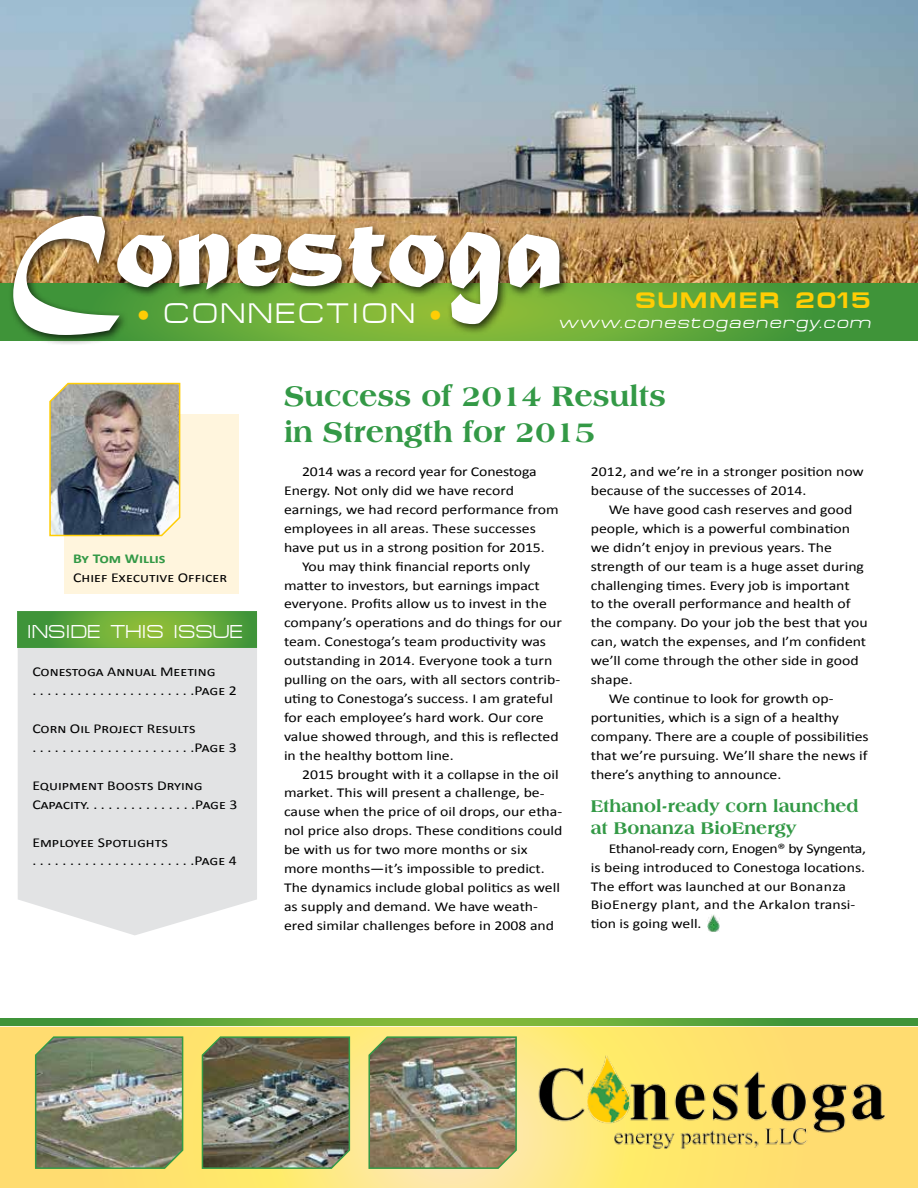
<style>
.page{position:relative;width:918px;height:1188px;background:#fff}
.page>*{position:absolute;margin:0;border:0;box-sizing:border-box;transform-origin:0 0}
.t1{font:121.5px "Matura MT Script Capitals";color:#fff}
.t2{font:800 30px/36px "Americana BT";color:#339946}
.t3{font:28.35px "Micro Extended";letter-spacing:.09em;color:#fff}
.t4{font:700 22.5px "Micro Extended";letter-spacing:.09em;color:#ffcd05}
.t5{font:18.75px "Micro Extended";color:#fff}
.t6{font:800 18px/21.6px "Americana BT";color:#339946}
.t7{font:italic 16.5px "Micro Extended";letter-spacing:.09em;color:#fff}
.t8{font:13.5px/18.9px "Calibri";color:#000;scale:1.16 1}
.t9{font:700 13.5px "Calibri";color:#339946;scale:1.16 1}
.s1{font-size:131.25px}
.s2{font-size:133.65px}
.s3{color:#ffcd05}
</style>
<div class="page">
<div style="left:18px;top:648px;width:239px;height:287px;background:#e2e3e4"></div>
<svg style="left:18px;top:611px;width:239px;height:37px;background:#64a83a"></svg>
<svg style="left:0;top:1018px;width:918px;height:8px;background:#5fa639"></svg>
<svg style="left:0;top:1027px;width:918px;height:161px;background:#fee377"></svg>
<img style="left:0;top:0;width:918px;height:284px">
<svg style="left:0;top:284px;width:918px;height:56px;background:#54a03a"></svg>
<img style="left:535px;top:1054px;width:358px;height:97px">
<div style="left:8px;top:210px;width:563px;height:136px;background:#000;opacity:.75"></div>
<img style="left:34px;top:1035px;width:150px;height:135px">
<img style="left:201px;top:1035px;width:150px;height:135px">
<img style="left:368px;top:1035px;width:150px;height:135px">
<div style="left:64px;top:415px;width:175px;height:179px;background:#fff5dd"></div>
<img style="left:49px;top:382px;width:132px;height:155px">
<img style="left:708px;top:914px;width:11px;height:18px">
<h1 class="t1" style="left:6px;top:173px;width:560px"><span class="s1">C</span>onesto<span class="s2">g</span>a</h1>
<h3 class="t4" style="left:636px;top:288px;width:236px">SUMMER 2015</h3>
<p class="t7" style="left:559px;top:313px;width:313px">www.conestogaenergy.com</p>
<h3 class="t3" style="left:137px;top:299px;width:307px"><span class="s3">•</span> CONNECTION <span class="s3">•</span></h3>
<p class="t9" style="left:73px;top:550px;width:81px">By Tom Willis</p>
<p class="t8" style="left:73px;top:568px;width:134px">Chief Executive Officer</p>
<h3 class="t5" style="left:27px;top:621px;width:218px">INSIDE THIS ISSUE</h3>
<p class="t8" style="left:32px;top:663px;width:178px">Conestoga Annual Meeting<br>. . . . . . . . . . . . . . . . . . . . . .Page 2</p>
<p class="t8" style="left:32px;top:719px;width:178px">Corn Oil Project Results<br>. . . . . . . . . . . . . . . . . . . . . .Page 3</p>
<p class="t8" style="left:32px;top:776px;width:178px">Equipment Boosts Drying<br>Capacity. . . . . . . . . . . . . . .Page 3</p>
<p class="t8" style="left:32px;top:833px;width:178px">Employee Spotlights<br>. . . . . . . . . . . . . . . . . . . . . .Page 4</p>
<h2 class="t2" style="left:284px;top:377px;width:383px">Success of 2014 Results in Strength for 2015</h2>
<p class="t8" style="left:302px;top:462px;width:204px">2014 was a record year for Conestoga</p>
<p class="t8" style="left:284px;top:481px;width:200px">Energy. Not only did we have record</p>
<p class="t8" style="left:284px;top:500px;width:238px">earnings, we had record performance from</p>
<p class="t8" style="left:284px;top:519px;width:219px">employees in all areas. These successes</p>
<p class="t8" style="left:284px;top:538px;width:226px">have put us in a strong position for 2015.</p>
<p class="t8" style="left:302px;top:557px;width:198px">You may think financial reports only</p>
<p class="t8" style="left:284px;top:576px;width:222px">matter to investors, but earnings impact</p>
<p class="t8" style="left:284px;top:595px;width:228px">everyone. Profits allow us to invest in the</p>
<p class="t8" style="left:284px;top:613px;width:241px">company’s operations and do things for our</p>
<p class="t8" style="left:284px;top:632px;width:227px">team. Conestoga’s team productivity was</p>
<p class="t8" style="left:284px;top:651px;width:233px">outstanding in 2014. Everyone took a turn</p>
<p class="t8" style="left:284px;top:670px;width:240px">pulling on the oars, with all sectors contrib-</p>
<p class="t8" style="left:284px;top:689px;width:233px">uting to Conestoga’s success. I am grateful</p>
<p class="t8" style="left:284px;top:708px;width:225px">for each employee’s hard work. Our core</p>
<p class="t8" style="left:284px;top:727px;width:238px">value showed through, and this is reflected</p>
<p class="t8" style="left:284px;top:746px;width:148px">in the healthy bottom line.</p>
<p class="t8" style="left:302px;top:765px;width:223px">2015 brought with it a collapse in the oil</p>
<p class="t8" style="left:284px;top:784px;width:226px">market. This will present a challenge, be-</p>
<p class="t8" style="left:284px;top:803px;width:241px">cause when the price of oil drops, our etha-</p>
<p class="t8" style="left:284px;top:821px;width:242px">nol price also drops. These conditions could</p>
<p class="t8" style="left:284px;top:840px;width:211px">be with us for two more months or six</p>
<p class="t8" style="left:284px;top:859px;width:226px">more months—it’s impossible to predict.</p>
<p class="t8" style="left:284px;top:878px;width:239px">The dynamics include global politics as well</p>
<p class="t8" style="left:284px;top:897px;width:220px">as supply and demand. We have weath-</p>
<p class="t8" style="left:284px;top:916px;width:234px">ered similar challenges before in 2008 and</p>
<p class="t8" style="left:591px;top:462px;width:237px">2012, and we’re in a stronger position now because of the successes of 2014.</p>
<p class="t8" style="left:609px;top:500px;width:212px">We have good cash reserves and good</p>
<p class="t8" style="left:591px;top:519px;width:225px">people, which is a powerful combination</p>
<p class="t8" style="left:591px;top:538px;width:210px">we didn’t enjoy in previous years. The</p>
<p class="t8" style="left:591px;top:557px;width:237px">strength of our team is a huge asset during</p>
<p class="t8" style="left:591px;top:576px;width:225px">challenging times. Every job is important</p>
<p class="t8" style="left:591px;top:595px;width:226px">to the overall performance and health of</p>
<p class="t8" style="left:591px;top:613px;width:240px">the company. Do your job the best that you</p>
<p class="t8" style="left:591px;top:632px;width:239px">can, watch the expenses, and I’m confident</p>
<p class="t8" style="left:591px;top:651px;width:232px">we’ll come through the other side in good</p>
<p class="t8" style="left:591px;top:670px;width:38px">shape.</p>
<p class="t8" style="left:609px;top:689px;width:195px">We continue to look for growth op-</p>
<p class="t8" style="left:591px;top:708px;width:216px">portunities, which is a sign of a healthy</p>
<p class="t8" style="left:591px;top:727px;width:241px">company. There are a couple of possibilities</p>
<p class="t8" style="left:591px;top:746px;width:240px">that we’re pursuing. We’ll share the news if</p>
<p class="t8" style="left:591px;top:765px;width:166px">there’s anything to announce.</p>
<h3 class="t6" style="left:591px;top:795px;width:269px">Ethanol-ready corn launched at Bonanza BioEnergy</h3>
<p class="t8" style="left:591px;top:839px;width:239px;text-indent:18px">Ethanol-ready corn, Enogen® by Syngenta, is being introduced to Conestoga locations.<br>The effort was launched at our Bonanza BioEnergy plant, and the Arkalon transi&shy;tion is going well.</p>
</div>
